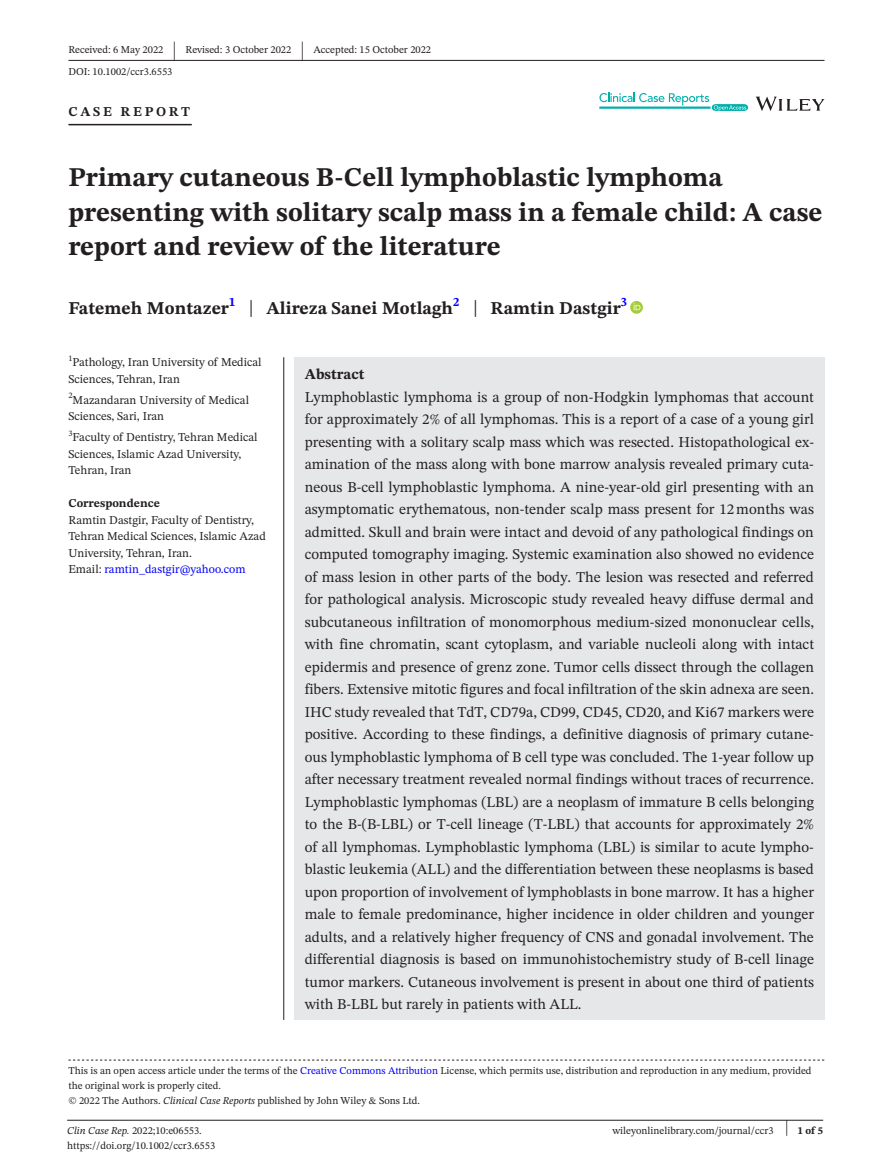
<style>
.page{position:relative;width:893px;height:1174px;background:#fff}
.page>*{position:absolute;margin:0;border:0;box-sizing:border-box;transform-origin:0 0}
.t1{font:700 27px/34.5px "STIX Two Text";color:#231f20}
.t2{font:25.65px "STIX Two Text";color:#231f20;scale:.49 1}
.t3{font:700 18px "STIX Two Text";color:#231f20}
.t4{font:15px/22.5px "STIX Two Text";color:#231f20;text-align:justify}
.t5{font:700 15px "STIX Two Text";color:#231f20}
.t6{font:700 13.5px "STIX Two Text";letter-spacing:.2em;color:#231f20}
.t7{font:12px/16.5px "STIX Two Text";color:#231f20}
.t8{font:700 12px "STIX Two Text";color:#231f20}
.t9{font:10.5px/15px "STIX Two Text";color:#231f20}
.t10{font:700 10.5px "STIX Two Text";color:#231f20}
.s1{font-weight:400;font-size:23.4px}
.s2{color:#00f}
.s3{font-style:italic}
.s4{font-weight:400;font-size:22.2px}
</style>
<div class="page">
<hr style="left:67px;top:1119px;width:756px;height:1px;background:#231f20">
<svg style="left:756px;top:97px;width:68px;height:14px"></svg>
<svg style="left:599px;top:93px;width:149px;height:18px"></svg>
<hr style="left:68px;top:60px;width:756px;height:1px;background:#231f20">
<hr style="left:68px;top:124px;width:124px;height:1px;background:#231f20">
<svg style="left:630px;top:301px;width:13px;height:13px"></svg>
<svg style="left:634px;top:303px;width:6px;height:7px"></svg>
<svg style="left:68px;top:1059px;width:756px;height:1px"></svg>
<div style="left:294px;top:357px;width:530px;height:663px;background:#e6e7e9"></div>
<hr style="left:283px;top:357px;width:1px;height:663px;background:#231f20">
<p class="t9" style="left:68px;top:42px;width:96px">Received: 6 May 2022</p>
<h2 class="t2" style="left:173px;top:32px;width:8px">|</h2>
<p class="t9" style="left:186px;top:42px;width:107px">Revised: 3 October 2022</p>
<h2 class="t2" style="left:301px;top:32px;width:8px">|</h2>
<p class="t9" style="left:313px;top:42px;width:119px">Accepted: 15 October 2022</p>
<p class="t9" style="left:68px;top:64px;width:105px">DOI: 10.1002/ccr3.6553</p>
<p class="t6" style="left:68px;top:101px;width:123px">CASE REPORT</p>
<h1 class="t1" style="left:68px;top:161px;width:755px">Primary cutaneous B-Cell lymphoblastic lymphoma presenting with solitary scalp mass in a female child: A case report and review of the literature</h1>
<p class="t3" style="left:68px;top:295px;width:560px">Fatemeh Montazer<sup>1</sup> <span class="s1">|</span> Alireza Sanei Motlagh<sup>2</sup> <span class="s1">|</span> Ramtin Dastgir<sup>3</sup></p>
<p class="t7" style="left:68px;top:354px;width:195px"><sup>1</sup>Pathology, Iran University of Medical<br>Sciences, Tehran, Iran</p>
<p class="t7" style="left:68px;top:391px;width:182px"><sup>2</sup>Mazandaran University of Medical<br>Sciences, Sari, Iran</p>
<p class="t7" style="left:68px;top:429px;width:191px"><sup>3</sup>Faculty of Dentistry, Tehran Medical<br>Sciences, Islamic Azad University,<br>Tehran, Iran</p>
<p class="t8" style="left:68px;top:495px;width:93px">Correspondence</p>
<p class="t7" style="left:68px;top:511px;width:199px">Ramtin Dastgir, Faculty of Dentistry, Tehran Medical Sciences, Islamic Azad University, Tehran, Iran.<br>Email: <span class="s2">ramtin_dastgir@yahoo.com</span></p>
<p class="t5" style="left:305px;top:363px;width:61px">Abstract</p>
<p class="t4" style="left:305px;top:385px;width:511px">Lymphoblastic lymphoma is a group of non-Hodgkin lymphomas that account for approximately 2% of all lymphomas. This is a report of a case of a young girl presenting with a solitary scalp mass which was resected. Histopathological ex&shy;amination of the mass along with bone marrow analysis revealed primary cuta&shy;neous B-cell lymphoblastic lymphoma. A nine-year-old girl presenting with an asymptomatic erythematous, non-tender scalp mass present for 12months was admitted. Skull and brain were intact and devoid of any pathological findings on computed tomography imaging. Systemic examination also showed no evidence of mass lesion in other parts of the body. The lesion was resected and referred for pathological analysis. Microscopic study revealed heavy diffuse dermal and subcutaneous infiltration of monomorphous medium-sized mononuclear cells, with fine chromatin, scant cytoplasm, and variable nucleoli along with intact epidermis and presence of grenz zone. Tumor cells dissect through the collagen fibers. Extensive mitotic figures and focal infiltration of the skin adnexa are seen.<br>IHC study revealed that TdT, CD79a, CD99, CD45, CD20, and Ki67 markers were positive. According to these findings, a definitive diagnosis of primary cutane&shy;ous lymphoblastic lymphoma of B cell type was concluded. The 1-year follow up after necessary treatment revealed normal findings without traces of recurrence.<br>Lymphoblastic lymphomas (LBL) are a neoplasm of immature B cells belonging to the B-(B-LBL) or T-cell lineage (T-LBL) that accounts for approximately 2% of all lymphomas. Lymphoblastic lymphoma (LBL) is similar to acute lympho&shy;blastic leukemia (ALL) and the differentiation between these neoplasms is based upon proportion of involvement of lymphoblasts in bone marrow. It has a higher male to female predominance, higher incidence in older children and younger adults, and a relatively higher frequency of CNS and gonadal involvement. The differential diagnosis is based on immunohistochemistry study of B-cell linage tumor markers. Cutaneous involvement is present in about one third of patients with B-LBL but rarely in patients with ALL.</p>
<p class="t9" style="left:68px;top:1063px;width:745px">This is an open access article under the terms of the <span class="s2">Creative Commons Attribution</span> License, which permits use, distribution and reproduction in any medium, provided the original work is properly cited.<br>© 2022 The Authors. <span class="s3">Clinical Case Reports</span> published by John Wiley &amp; Sons Ltd.</p>
<p class="t9" style="left:67px;top:1123px;width:136px"><span class="s3">Clin Case Rep.</span> 2022;10:e06553.</p>
<p class="t10" style="left:785px;top:1123px;width:39px"><span class="s4">|</span> 1 of 5</p>
<p class="t9" style="left:67px;top:1138px;width:150px">https://doi.org/10.1002/ccr3.6553</p>
<p class="t9" style="left:612px;top:1123px;width:163px">wileyonlinelibrary.com/journal/ccr3</p>
</div>
